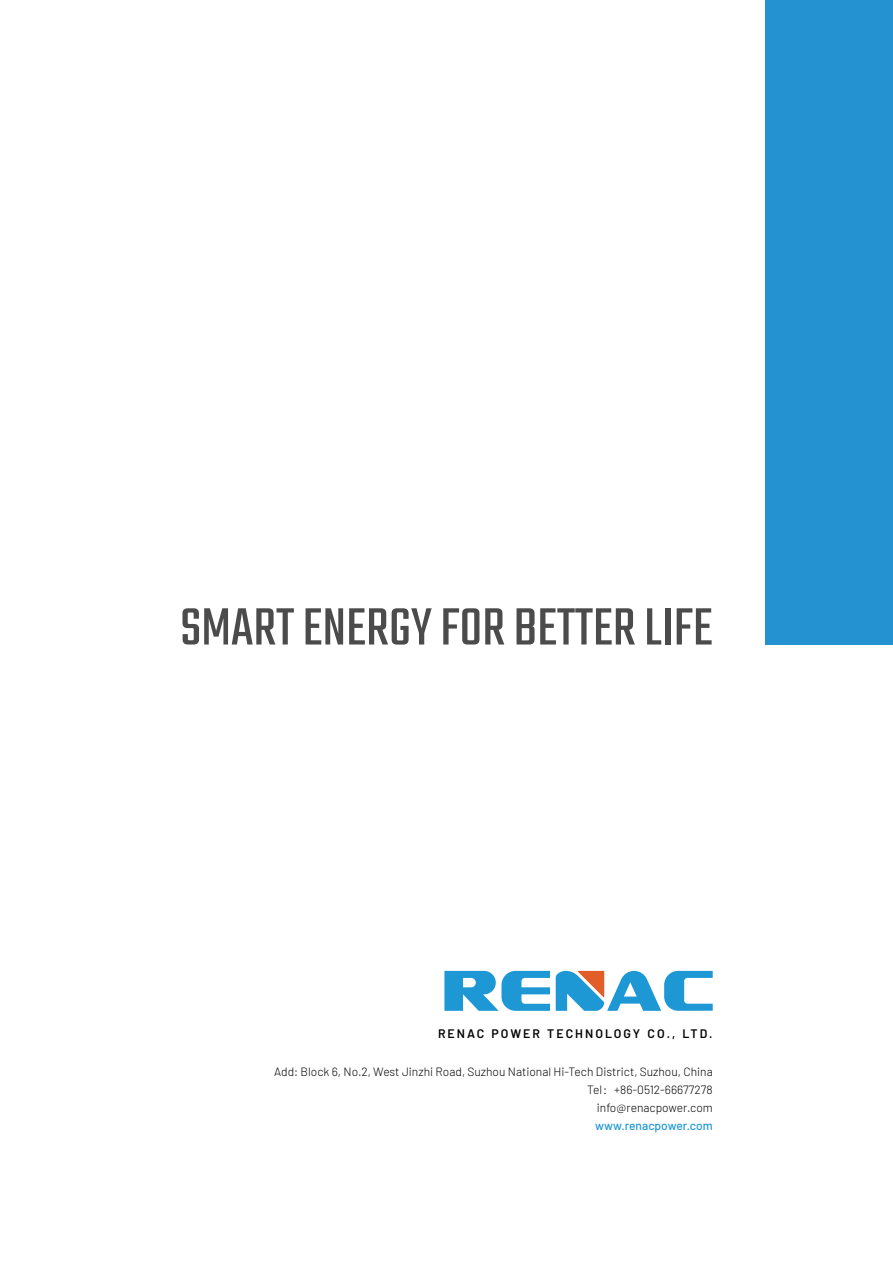
<style>
.page{position:relative;width:893px;height:1263px;background:#fff}
.page>*{position:absolute;margin:0;border:0;box-sizing:border-box;transform-origin:0 0}
.t1{font:57.9px "Teko";color:#4c4b4c}
.t2{font:600 12.3px "Barlow";letter-spacing:.16em;color:#030303}
.t3{font:300 12px/18px "Barlow";color:#030303;text-align:right}
.t4{font:500 12px "Barlow";color:#1e98d5}
.s1{font-family:"Adobe Song Std"}
</style>
<div class="page">
<div style="left:765px;top:0;width:128px;height:644px;background:#2491d0"></div>
<svg style="left:444px;top:971px;width:106px;height:40px"></svg>
<svg style="left:556px;top:971px;width:157px;height:40px"></svg>
<h1 class="t1" style="left:180px;top:594px;width:534px">SMART ENERGY FOR BETTER LIFE</h1>
<p class="t2" style="left:438px;top:1024px;width:276px">RENAC POWER TECHNOLOGY CO., LTD.</p>
<p class="t3" style="left:274px;top:1062px;width:440px">Add: Block 6, No.2, West Jinzhi Road, Suzhou National Hi-Tech District, Suzhou, China<br>Tel<span class="s1">：</span>+86-0512-66677278<br>info@renacpower.com</p>
<p class="t4" style="left:595px;top:1117px;width:119px">www.renacpower.com</p>
</div>
